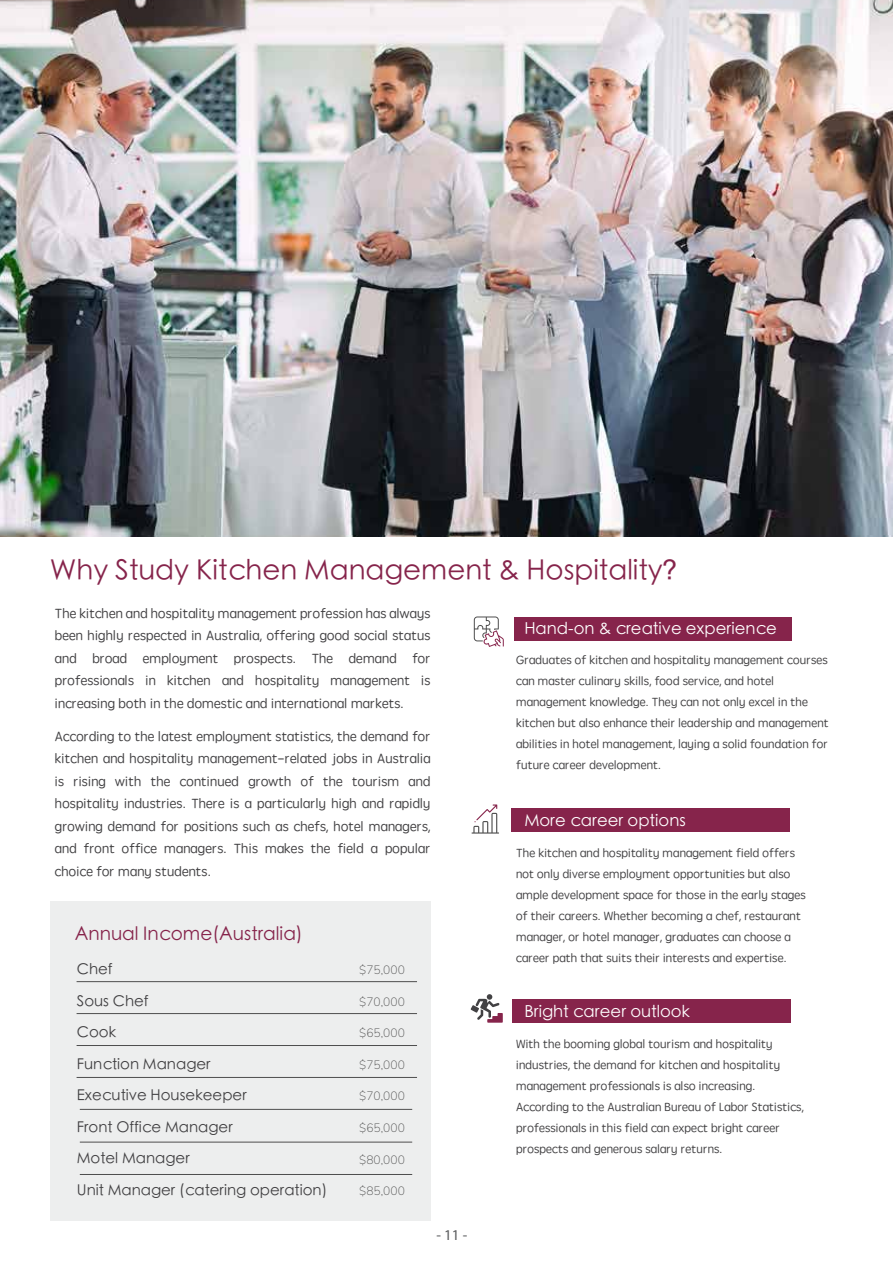
<style>
.page{position:relative;width:893px;height:1263px;background:#fff}
.page>*{position:absolute;margin:0;border:0;box-sizing:border-box;transform-origin:0 0}
.t1{font:27.75px "ST Xihei";color:#86244b}
.t2{font:18.6px "ST Xihei";color:#86244b}
.t3{font:16.5px "ST Heiti";color:#fff}
.t4{font:15px/31.5px "ST Xihei";color:#414042}
.t5{font:15px "Myriad Pro";color:#58595b}
.t6{font:13.5px/22.5px "ST Yuanti SC Regular";color:#414042;text-align:justify}
.t7{font:12px/21px "ST Yuanti SC Regular";color:#414042}
.t8{font:200 12px "Nunito Sans 12 pt";color:#4e4e4e}
</style>
<div class="page">
<img style="left:0;top:0;width:831px;height:537px">
<img style="left:831px;top:0;width:62px;height:537px">
<svg style="left:474px;top:616px;width:30px;height:31px"></svg>
<div style="left:514px;top:617px;width:277px;height:23px;background:#86244b"></div>
<div style="left:51px;top:901px;width:380px;height:319px;background:#edeeee"></div>
<hr style="left:77px;top:981px;width:340px;height:1px;background:#4e4e4e">
<hr style="left:77px;top:1013px;width:340px;height:1px;background:#4e4e4e">
<hr style="left:77px;top:1045px;width:340px;height:1px;background:#4e4e4e">
<hr style="left:77px;top:1077px;width:340px;height:1px;background:#4e4e4e">
<hr style="left:80px;top:1109px;width:332px;height:1px;background:#4e4e4e">
<hr style="left:80px;top:1142px;width:332px;height:1px;background:#4e4e4e">
<hr style="left:80px;top:1174px;width:332px;height:1px;background:#4e4e4e">
<div style="left:512px;top:809px;width:278px;height:23px;background:#86244b"></div>
<svg style="left:472px;top:804px;width:27px;height:29px"></svg>
<div style="left:512px;top:999px;width:279px;height:23px;background:#86244b"></div>
<svg style="left:471px;top:994px;width:32px;height:29px"></svg>
<h1 class="t1" style="left:50px;top:557px;width:628px">Why Study Kitchen Management &amp; Hospitality?</h1>
<h3 class="t3" style="left:524px;top:621px;width:254px">Hand-on &amp; creative experience</h3>
<p class="t6" style="left:55px;top:602px;width:377px">The kitchen and hospitality management profession has always been highly respected in Australia, offering good social status and broad employment prospects. The demand for professionals in kitchen and hospitality management is increasing both in the domestic and international markets.</p>
<p class="t6" style="left:55px;top:725px;width:377px">According to the latest employment statistics, the demand for kitchen and hospitality management-related jobs in Australia is rising with the continued growth of the tourism and hospitality industries. There is a particularly high and rapidly growing demand for positions such as chefs, hotel managers, and front office managers. This makes the field a popular choice for many students.</p>
<p class="t7" style="left:516px;top:649px;width:314px">Graduates of kitchen and hospitality management courses can master culinary skills, food service, and hotel management knowledge. They can not only excel in the kitchen but also enhance their leadership and management abilities in hotel management, laying a solid foundation for future career development.</p>
<h3 class="t3" style="left:524px;top:813px;width:163px">More career options</h3>
<p class="t7" style="left:516px;top:842px;width:291px">The kitchen and hospitality management field offers not only diverse employment opportunities but also ample development space for those in the early stages of their careers. Whether becoming a chef, restaurant manager, or hotel manager, graduates can choose a career path that suits their interests and expertise.</p>
<h2 class="t2" style="left:75px;top:925px;width:230px">Annual Income(Australia)</h2>
<p class="t4" style="left:77px;top:954px;width:252px">Chef<br>Sous Chef<br>Cook<br>Function Manager<br>Executive Housekeeper<br>Front Office Manager<br>Motel Manager<br>Unit Manager (catering operation)</p>
<p class="t8" style="left:359px;top:962px;width:47px">$75,000</p>
<p class="t8" style="left:359px;top:993px;width:47px">$70,000</p>
<p class="t8" style="left:359px;top:1025px;width:47px">$65,000</p>
<p class="t8" style="left:359px;top:1056px;width:47px">$75,000</p>
<p class="t8" style="left:359px;top:1088px;width:47px">$70,000</p>
<p class="t8" style="left:359px;top:1119px;width:47px">$65,000</p>
<p class="t8" style="left:359px;top:1151px;width:47px">$80,000</p>
<p class="t8" style="left:359px;top:1182px;width:47px">$85,000</p>
<h3 class="t3" style="left:524px;top:1004px;width:167px">Bright career outlook</h3>
<p class="t7" style="left:516px;top:1033px;width:289px">With the booming global tourism and hospitality industries, the demand for kitchen and hospitality management professionals is also increasing.<br>According to the Australian Bureau of Labor Statistics, professionals in this field can expect bright career prospects and generous salary returns.</p>
<p class="t5" style="left:436px;top:1226px;width:32px">- 11 -</p>
</div>
